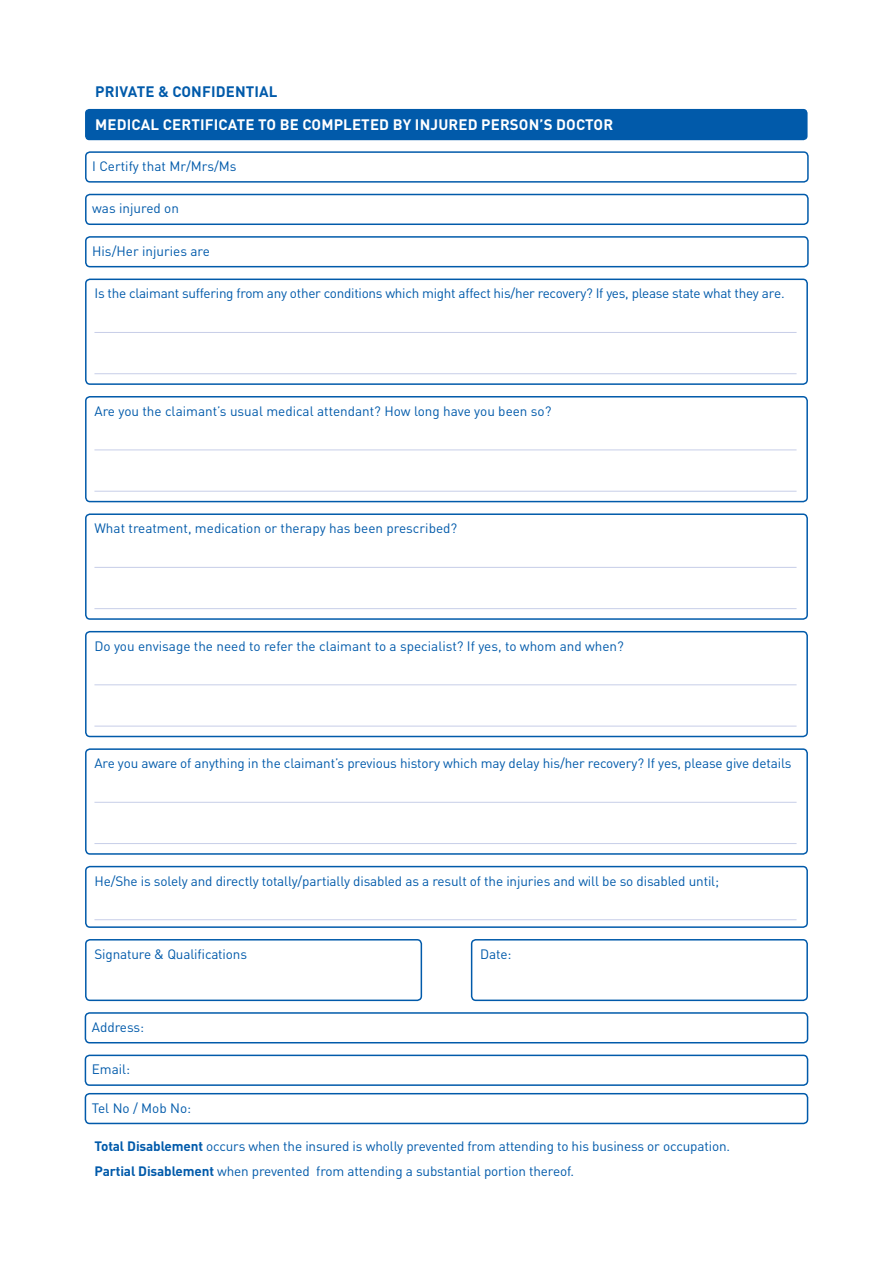
<style>
.page{position:relative;width:893px;height:1263px;background:#fff}
.page>*{position:absolute;margin:0;border:0;box-sizing:border-box;transform-origin:0 0}
.t1{font:700 15px "DIN Pro";letter-spacing:.01em;color:#fff}
.t2{font:700 15px "DIN Pro";letter-spacing:.01em;color:#015aaa}
.t3{font:13.5px "DIN Pro";letter-spacing:-.01em;color:#015aaa}
.s1{font-weight:700}
</style>
<div class="page">
<div style="left:85px;top:109px;width:722px;height:31px;background:#015aaa;border-radius:4px"></div>
<div style="left:85px;top:151px;width:724px;height:32px;border:2px solid #015aaa;border-radius:4px"></div>
<div style="left:85px;top:194px;width:724px;height:31px;border:2px solid #015aaa;border-radius:4px"></div>
<div style="left:85px;top:236px;width:724px;height:31px;border:2px solid #015aaa;border-radius:4px"></div>
<div style="left:85px;top:279px;width:723px;height:106px;border:2px solid #015aaa;border-radius:4px"></div>
<div style="left:85px;top:396px;width:723px;height:106px;border:2px solid #015aaa;border-radius:4px"></div>
<div style="left:85px;top:513px;width:723px;height:107px;border:2px solid #015aaa;border-radius:4px"></div>
<div style="left:85px;top:631px;width:723px;height:106px;border:2px solid #015aaa;border-radius:4px"></div>
<div style="left:85px;top:748px;width:723px;height:107px;border:2px solid #015aaa;border-radius:4px"></div>
<div style="left:85px;top:866px;width:723px;height:62px;border:2px solid #015aaa;border-radius:4px"></div>
<div style="left:85px;top:939px;width:337px;height:62px;border:2px solid #015aaa;border-radius:4px"></div>
<div style="left:471px;top:939px;width:337px;height:62px;border:2px solid #015aaa;border-radius:4px"></div>
<hr style="left:94px;top:332px;width:702px;height:1px;background:#c7cee8">
<hr style="left:94px;top:449px;width:702px;height:1px;background:#c7cee8">
<hr style="left:94px;top:567px;width:702px;height:1px;background:#c7cee8">
<hr style="left:94px;top:684px;width:702px;height:1px;background:#c7cee8">
<hr style="left:94px;top:802px;width:702px;height:1px;background:#c7cee8">
<hr style="left:94px;top:919px;width:702px;height:1px;background:#c7cee8">
<hr style="left:94px;top:373px;width:702px;height:1px;background:#c7cee8">
<hr style="left:94px;top:491px;width:702px;height:1px;background:#c7cee8">
<hr style="left:94px;top:608px;width:702px;height:1px;background:#c7cee8">
<hr style="left:94px;top:726px;width:702px;height:1px;background:#c7cee8">
<hr style="left:94px;top:843px;width:702px;height:1px;background:#c7cee8">
<div style="left:85px;top:1012px;width:723px;height:31px;border:2px solid #015aaa;border-radius:4px"></div>
<div style="left:85px;top:1054px;width:723px;height:32px;border:2px solid #015aaa;border-radius:4px"></div>
<div style="left:85px;top:1093px;width:723px;height:31px;border:2px solid #015aaa;border-radius:4px"></div>
<p class="t2" style="left:95px;top:81px;width:184px">PRIVATE &amp; CONFIDENTIAL</p>
<p class="t1" style="left:95px;top:114px;width:519px">MEDICAL CERTIFICATE TO BE COMPLETED BY INJURED PERSON’S DOCTOR</p>
<p class="t3" style="left:92px;top:157px;width:146px">I Certify that Mr/Mrs/Ms</p>
<p class="t3" style="left:92px;top:199px;width:88px">was injured on</p>
<p class="t3" style="left:92px;top:242px;width:119px">His/Her injuries are</p>
<p class="t3" style="left:94px;top:284px;width:692px">Is the claimant suffering from any other conditions which might affect his/her recovery? If yes, please state what they are.</p>
<p class="t3" style="left:94px;top:402px;width:458px">Are you the claimant’s usual medical attendant? How long have you been so?</p>
<p class="t3" style="left:94px;top:519px;width:364px">What treatment, medication or therapy has been prescribed?</p>
<p class="t3" style="left:94px;top:637px;width:531px">Do you envisage the need to refer the claimant to a specialist? If yes, to whom and when?</p>
<p class="t3" style="left:94px;top:754px;width:699px">Are you aware of anything in the claimant’s previous history which may delay his/her recovery? If yes, please give details</p>
<p class="t3" style="left:94px;top:871px;width:626px">He/She is solely and directly totally/partially disabled as a result of the injuries and will be so disabled until;</p>
<p class="t3" style="left:94px;top:945px;width:154px">Signature &amp; Qualifications</p>
<p class="t3" style="left:480px;top:945px;width:33px">Date:</p>
<p class="t3" style="left:92px;top:1018px;width:54px">Address:</p>
<p class="t3" style="left:92px;top:1060px;width:40px">Email:</p>
<p class="t3" style="left:92px;top:1098px;width:101px">Tel No / Mob No:</p>
<p class="t3" style="left:94px;top:1137px;width:637px"><span class="s1">Total Disablement</span> occurs when the insured is wholly prevented from attending to his business or occupation.</p>
<p class="t3" style="left:94px;top:1161px;width:481px"><span class="s1">Partial Disablement</span> when prevented from attending a substantial portion thereof.</p>
</div>
